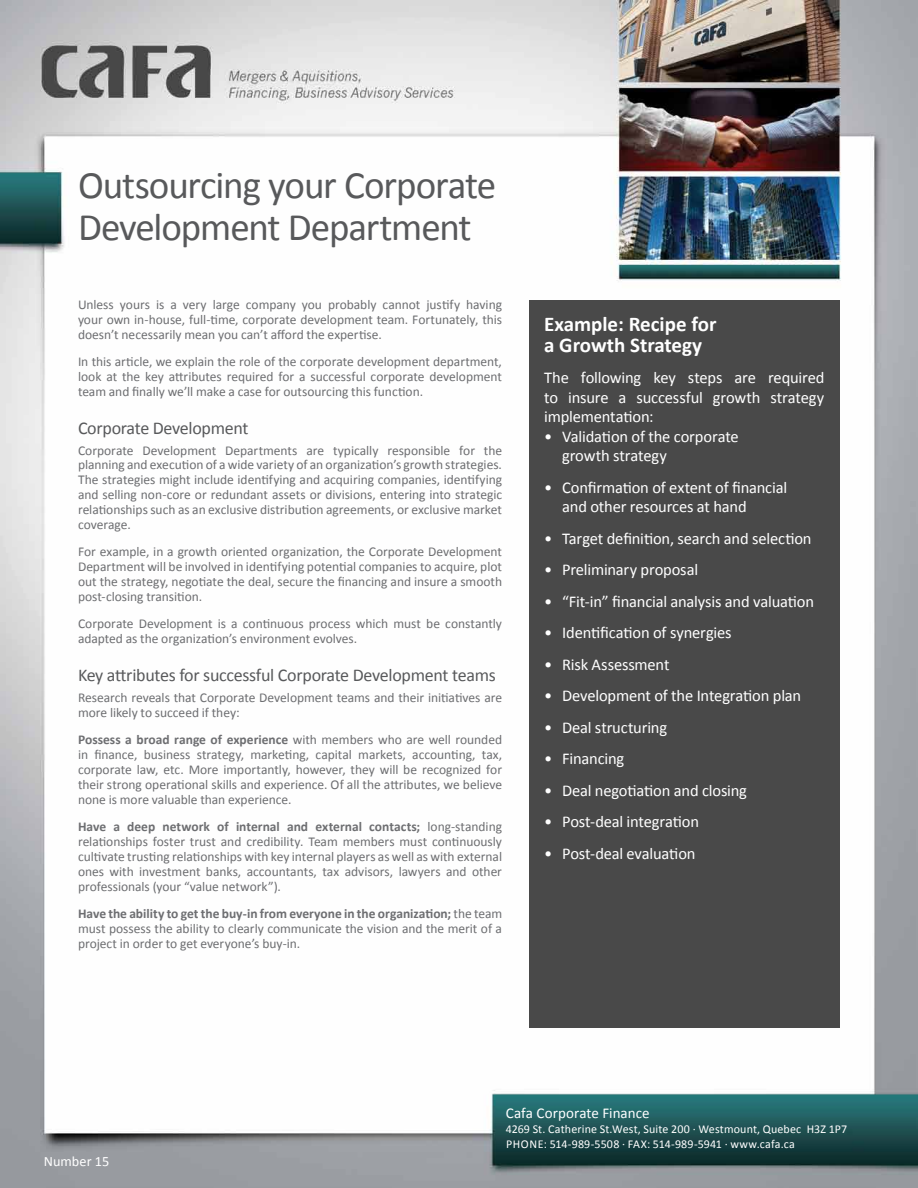
<style>
.page{position:relative;width:918px;height:1188px;background:#fff}
.page>*{position:absolute;margin:0;border:0;box-sizing:border-box;transform-origin:0 0}
.t1{font:39px/42px "Calibri";letter-spacing:-.03em;color:#58595b}
.t2{font:700 21px/21px "Calibri";color:#fff}
.t3{font:18px "Calibri";letter-spacing:-.015em;color:#58595b}
.t4{font:16.5px/19.5px "Calibri";letter-spacing:-.01em;color:#fff}
.t5{font:15px "Calibri";letter-spacing:.005em;color:#fff}
.t6{font:14.25px "Calibri";letter-spacing:.005em;color:#fff}
.t7{font:13.5px/15px "Calibri";letter-spacing:-.005em;color:#6d6e71;text-align:justify}
.t8{font:12px/15px "Calibri";letter-spacing:.01em;color:#fff}
.s1{font-weight:700}
</style>
<div class="page">
<img style="left:0;top:0;width:918px;height:1188px">
<div style="left:529px;top:300px;width:310px;height:728px;background:#494949"></div>
<h1 class="t1" style="left:78px;top:164px;width:420px">Outsourcing your Corporate<br>Development Department</h1>
<p class="t7" style="left:78px;top:297px;width:426px">Unless yours is a very large company you probably cannot justify having your own in-house, full-time, corporate development team. Fortunately, this doesn’t necessarily mean you can’t afford the expertise.</p>
<p class="t7" style="left:78px;top:354px;width:426px">In this article, we explain the role of the corporate development department, look at the key attributes required for a successful corporate development team and finally we’ll make a case for outsourcing this function.</p>
<h3 class="t3" style="left:78px;top:416px;width:172px">Corporate Development</h3>
<p class="t7" style="left:78px;top:443px;width:426px">Corporate Development Departments are typically responsible for the planning and execution of a wide variety of an organization’s growth strategies.<br>The strategies might include identifying and acquiring companies, identifying and selling non-core or redundant assets or divisions, entering into strategic relationships such as an exclusive distribution agreements, or exclusive market coverage.</p>
<p class="t7" style="left:78px;top:545px;width:426px">For example, in a growth oriented organization, the Corporate Development Department will be involved in identifying potential companies to acquire, plot out the strategy, negotiate the deal, secure the financing and insure a smooth post-closing transition.</p>
<p class="t7" style="left:78px;top:617px;width:426px">Corporate Development is a continuous process which must be constantly adapted as the organization’s environment evolves.</p>
<h3 class="t3" style="left:78px;top:664px;width:419px">Key attributes for successful Corporate Development teams</h3>
<p class="t7" style="left:78px;top:690px;width:426px">Research reveals that Corporate Development teams and their initiatives are more likely to succeed if they:</p>
<p class="t7" style="left:78px;top:732px;width:426px"><span class="s1">Possess a broad range of experience</span> with members who are well rounded in finance, business strategy, marketing, capital markets, accounting, tax, corporate law, etc. More importantly, however, they will be recognized for their strong operational skills and experience. Of all the attributes, we believe none is more valuable than experience.</p>
<p class="t7" style="left:78px;top:819px;width:426px"><span class="s1">Have a deep network of internal and external contacts;</span> long-standing relationships foster trust and credibility. Team members must continuously cultivate trusting relationships with key internal players as well as with external ones with investment banks, accountants, tax advisors, lawyers and other professionals (your “value network”).</p>
<p class="t7" style="left:78px;top:906px;width:426px"><span class="s1">Have the ability to get the buy-in from everyone in the organization;</span> the team must possess the ability to clearly communicate the vision and the merit of a project in order to get everyone’s buy-in.</p>
<h2 class="t2" style="left:544px;top:313px;width:174px">Example: Recipe for a Growth Strategy</h2>
<p class="t4" style="left:544px;top:368px;width:282px;text-align:justify">The following key steps are required to insure a successful growth strategy implementation:</p>
<p class="t4" style="left:562px;top:427px;width:178px;text-indent:-18px">• Validation of the corporate growth strategy</p>
<p class="t4" style="left:562px;top:478px;width:226px;text-indent:-18px">• Confirmation of extent of financial and other resources at hand</p>
<p class="t4" style="left:544px;top:529px;width:269px">• Target definition, search and selection</p>
<p class="t4" style="left:544px;top:560px;width:155px">• Preliminary proposal</p>
<p class="t4" style="left:544px;top:592px;width:271px">• “Fit-in” financial analysis and valuation</p>
<p class="t4" style="left:544px;top:623px;width:189px">• Identification of synergies</p>
<p class="t4" style="left:544px;top:655px;width:127px">• Risk Assessment</p>
<p class="t4" style="left:544px;top:686px;width:259px">• Development of the Integration plan</p>
<p class="t4" style="left:544px;top:718px;width:125px">• Deal structuring</p>
<p class="t4" style="left:544px;top:749px;width:82px">• Financing</p>
<p class="t4" style="left:544px;top:781px;width:204px">• Deal negotiation and closing</p>
<p class="t4" style="left:544px;top:812px;width:156px">• Post-deal integration</p>
<p class="t4" style="left:544px;top:844px;width:153px">• Post-deal evaluation</p>
<p class="t6" style="left:44px;top:1152px;width:67px">Number 15</p>
<p class="t5" style="left:506px;top:1104px;width:145px">Cafa Corporate Finance</p>
<p class="t8" style="left:506px;top:1122px;width:343px">4269 St. Catherine St.West, Suite 200 · Westmount, Quebec H3Z 1P7<br>Ph one: 514-989-5508 · FAX: 514-989-5941 · www.cafa.ca</p>
</div>
